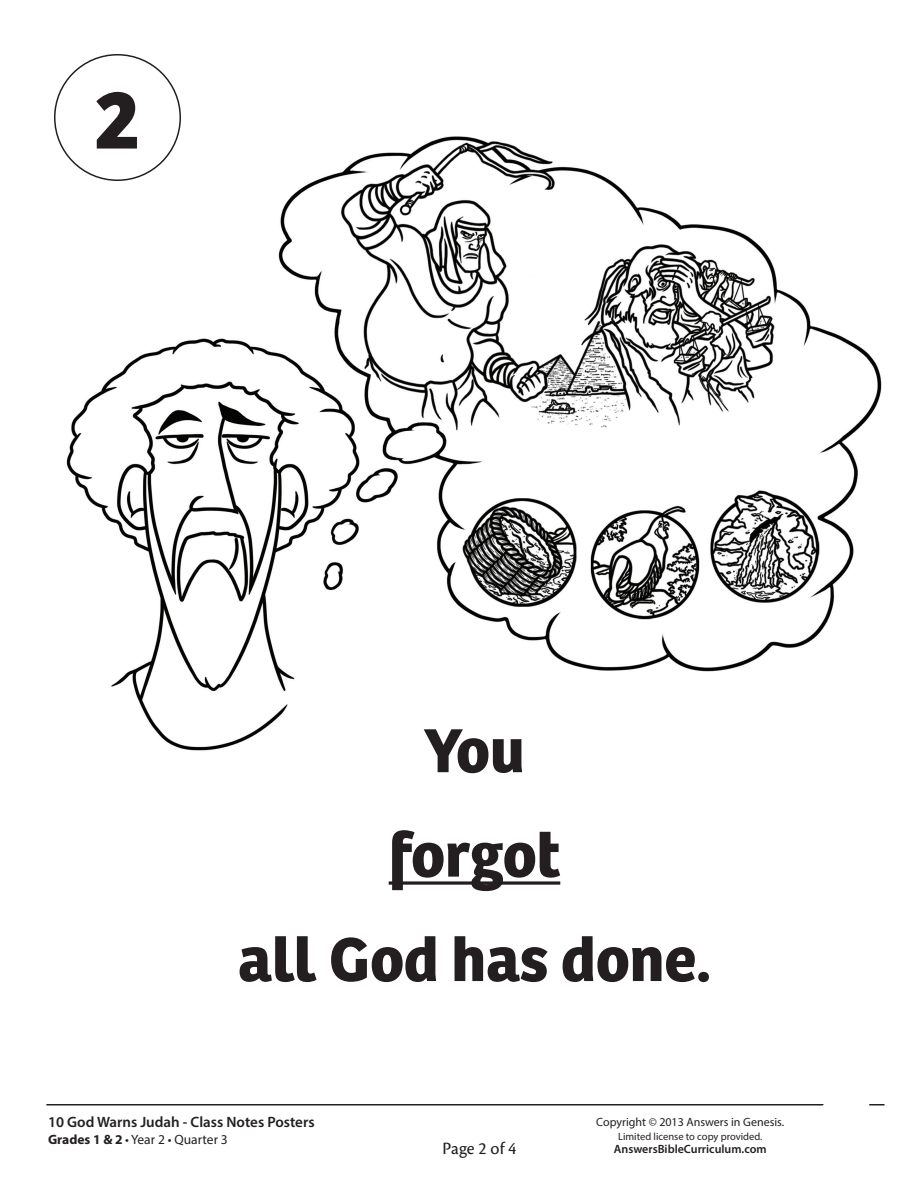
<style>
.page{position:relative;width:918px;height:1188px;background:#fff}
.page>*{position:absolute;margin:0;border:0;box-sizing:border-box;transform-origin:0 0}
.t1{font:700 86.25px "Bree";color:#231f20}
.t2{font:700 64.5px/104.4px "Bree";color:#231f20;text-align:center}
.t3{font:18px "Cronos Pro";color:#231f20}
.t4{font:600 15px "Myriad Pro";color:#231f20}
.t5{font:13.5px "Myriad Pro";color:#231f20}
.t6{font:12px "Myriad Pro";color:#231f20}
.t7{font:600 12px "Myriad Pro";color:#231f20}
.t8{font:10.5px "Myriad Pro";color:#231f20}
.s1{font-weight:700}
</style>
<div class="page">
<img style="left:54px;top:109px;width:828px;height:642px">
<svg style="left:389px;top:881px;width:171px;height:4px"></svg>
<div style="left:55px;top:55px;width:125px;height:125px;background:#fff;border-radius:50%"></div>
<hr style="left:46px;top:1104px;width:839px;height:2px;background:#231f20">
<svg style="left:806px;top:1104px;width:79px;height:2px"></svg>
<h1 class="t1" style="left:95px;top:68px;width:46px">2</h1>
<h2 class="t2" style="left:238px;top:699px;width:475px">You<br>forgot<br>all God has done.</h2>
<p class="t4" style="left:48px;top:1113px;width:268px">10 God Warns Judah - Class Notes Posters</p>
<p class="t5" style="left:48px;top:1131px;width:181px"><span class="s1">Grades 1 &amp; 2</span> • Year 2 • Quarter 3</p>
<p class="t3" style="left:443px;top:1138px;width:76px">Page 2 of 4</p>
<p class="t6" style="left:596px;top:1115px;width:190px">Copyright © 2013 Answers in Genesis.</p>
<p class="t8" style="left:618px;top:1130px;width:146px">Limited license to copy provided.</p>
<p class="t7" style="left:614px;top:1142px;width:154px">AnswersBibleCurriculum.com</p>
</div>
